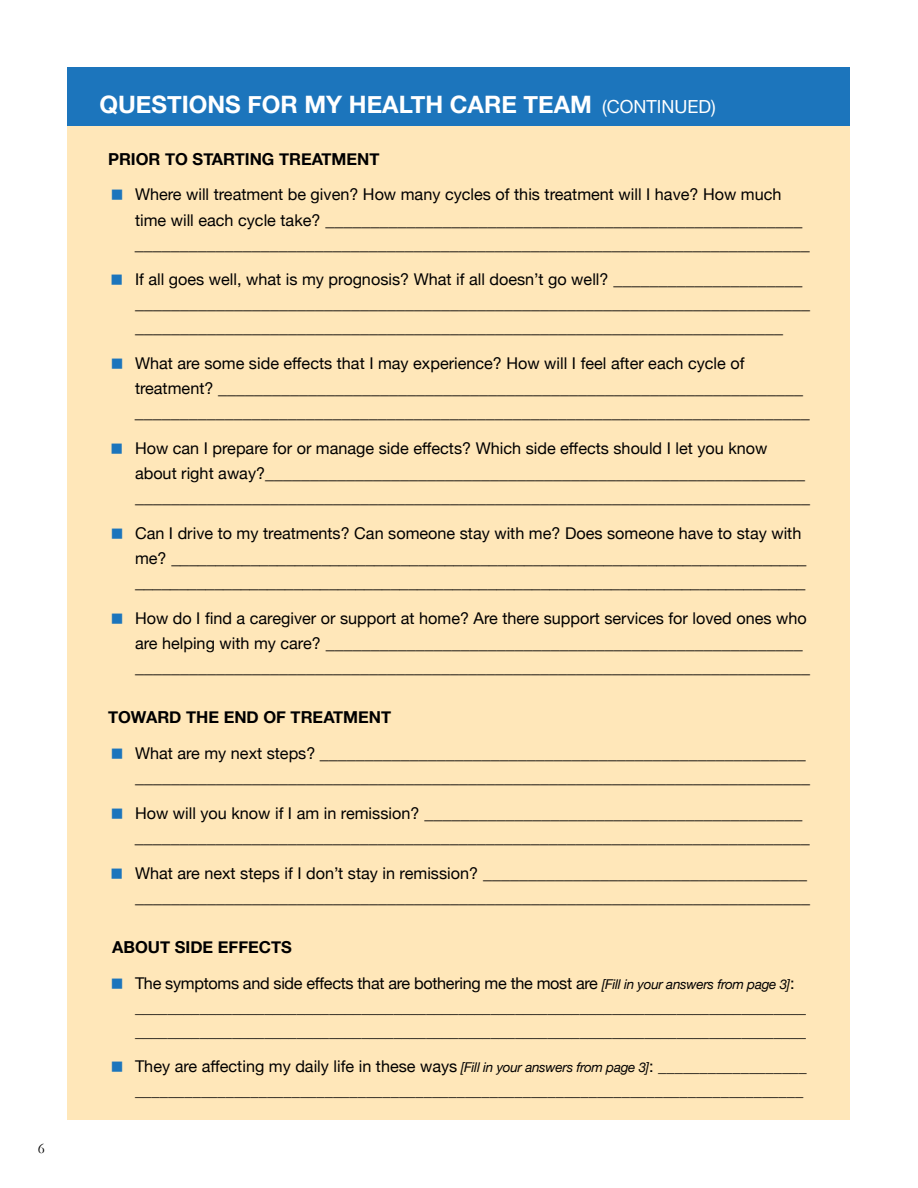
<style>
.page{position:relative;width:918px;height:1188px;background:#fff}
.page>*{position:absolute;margin:0;border:0;box-sizing:border-box;transform-origin:0 0}
.t1{font:700 24px "Helvetica Neue";color:#fff}
.t2{font:18px/24px "Helvetica Neue";color:#000}
.t3{font:16.5px/24px "Helvetica Neue";color:#000}
.t4{font:700 16.5px "Helvetica Neue";color:#000}
.t5{font:16.2px "Helvetica Neue";color:#000}
.t6{font:16.2px "Helvetica Neue";letter-spacing:-.02em;color:#000}
.t7{font:15px "Garamond";color:#000}
.s1{font-weight:400;font-size:18px}
.s2{font-size:16.2px}
.s3{font-size:18px}
.s4{font-style:italic;font-size:13.5px}
.s5{font-size:16.5px}
</style>
<div class="page">
<div style="left:68px;top:68px;width:782px;height:1052px;background:#ffe7b9"></div>
<div style="left:68px;top:68px;width:782px;height:58px;background:#1c75bc"></div>
<p class="t7" style="left:38px;top:1138px;width:9px">6</p>
<h1 class="t1" style="left:100px;top:85px;width:618px">QUESTIONS FOR MY HEALTH CARE TEAM <span class="s1">(CONTINUED)</span></h1>
<p class="t4" style="left:108px;top:146px;width:273px">PRIOR TO STARTING TREATMENT</p>
<p class="t5" style="left:135px;top:183px;width:648px">Where will treatment be given? How many cycles of this treatment will I have? How much</p>
<p class="t2" style="left:135px;top:208px;width:677px"><span class="s2">time will each cycle take?</span> _____________________________________________________ ___________________________________________________________________________</p>
<p class="t5" style="left:135px;top:268px;width:669px">If all goes well, what is my prognosis? What if all doesn’t go well? <span class="s3">_____________________</span></p>
<p class="t2" style="left:135px;top:292px;width:677px">___________________________________________________________________________ ________________________________________________________________________</p>
<p class="t5" style="left:135px;top:352px;width:611px">What are some side effects that I may experience? How will I feel after each cycle of</p>
<p class="t2" style="left:135px;top:377px;width:677px"><span class="s2">treatment?</span> _________________________________________________________________ ___________________________________________________________________________</p>
<p class="t5" style="left:135px;top:437px;width:634px">How can I prepare for or manage side effects? Which side effects should I let you know</p>
<p class="t2" style="left:135px;top:462px;width:677px"><span class="s2">about right away?</span>____________________________________________________________ ___________________________________________________________________________</p>
<p class="t5" style="left:135px;top:522px;width:668px">Can I drive to my treatments? Can someone stay with me? Does someone have to stay with</p>
<p class="t2" style="left:135px;top:547px;width:673px"><span class="s2">me?</span> ________________________________________________________________________ ____________________________________________________________________________</p>
<p class="t5" style="left:135px;top:607px;width:673px">How do I find a caregiver or support at home? Are there support services for loved ones who</p>
<p class="t2" style="left:135px;top:632px;width:677px"><span class="s2">are helping with my care?</span> _____________________________________________________ ___________________________________________________________________________</p>
<p class="t4" style="left:108px;top:704px;width:285px">TOWARD THE END OF TREATMENT</p>
<p class="t2" style="left:135px;top:742px;width:677px"><span class="s2">What are my next steps?</span> ______________________________________________________ ___________________________________________________________________________</p>
<p class="t2" style="left:135px;top:802px;width:677px"><span class="s2">How will you know if I am in remission?</span> __________________________________________ ___________________________________________________________________________</p>
<p class="t5" style="left:135px;top:861px;width:674px">What are next steps if I don’t stay in remission? <span class="s3">____________________________________</span></p>
<p class="t2" style="left:135px;top:886px;width:677px">___________________________________________________________________________</p>
<p class="t4" style="left:112px;top:934px;width:181px">ABOUT SIDE EFFECTS</p>
<p class="t6" style="left:135px;top:971px;width:661px">The symptoms and side effects that are bothering me the most are <span class="s4">[Fill in your answers from page 3]</span>:</p>
<p class="t3" style="left:135px;top:996px;width:673px">___________________________________________________________________________________ ___________________________________________________________________________________</p>
<p class="t5" style="left:135px;top:1055px;width:673px">They are affecting my daily life in these ways <span class="s4">[Fill in your answers from page 3]</span>: <span class="s5">__________________</span></p>
<p class="t3" style="left:135px;top:1080px;width:670px">_________________________________________________________________________________</p>
</div>
